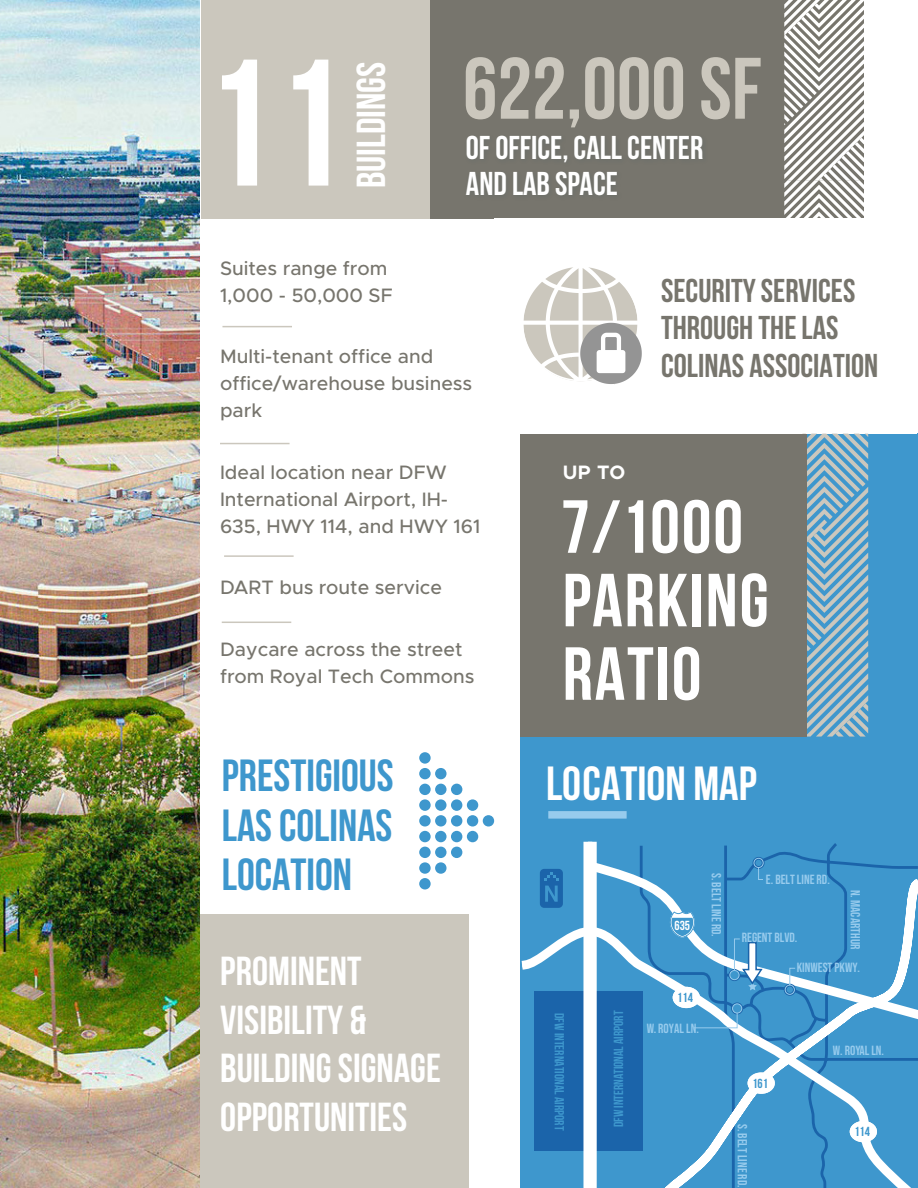
<style>
.page{position:relative;width:918px;height:1188px;background:#fff}
.page>*{position:absolute;margin:0;border:0;box-sizing:border-box;transform-origin:0 0}
.t1{font:700 180px "Bebas Neue";color:#fff}
.t2{font:700 87px "Bebas Neue";color:#cbc7bd}
.t3{font:700 75px "Bebas Neue";letter-spacing:.025em;color:#fff}
.t4{font:700 47.85px "Bebas Neue";color:#fff}
.t5{font:700 45px "Bebas Neue";color:#3e97cd}
.t6{font:700 40.5px "Bebas Neue";color:#fff}
.t7{font:700 33px/37.5px "Bebas Neue";color:#77756d}
.t8{font:700 33px "Bebas Neue";color:#fff}
.t9{font:500 19.5px/27px "Metropolis";color:#77756d}
.t10{font:700 19.5px "Metropolis";color:#fff}
.t11{font:13.2px "Bebas Neue";color:#97cbed}
.t12{font:700 13.2px "Bebas Neue";color:#3e97cd}
.t13{font:700 13.2px "Bebas Neue";color:#fff}
</style>
<div class="page">
<img style="left:0;top:0;width:200px;height:1188px">
<div style="left:430px;top:0;width:434px;height:218px;background:#77756d"></div>
<div style="left:200px;top:914px;width:294px;height:274px;background:#cbc7bd"></div>
<div style="left:469px;top:914px;width:52px;height:274px;background:#fff"></div>
<div style="left:807px;top:434px;width:111px;height:302px;background:#3e97cd"></div>
<div style="left:521px;top:737px;width:397px;height:451px;background:#3e97cd"></div>
<div style="left:201px;top:0;width:229px;height:218px;background:#cbc7bd"></div>
<svg style="left:807px;top:434px;width:61px;height:303px"></svg>
<div style="left:521px;top:434px;width:286px;height:303px;background:#77756d"></div>
<svg style="left:784px;top:0;width:80px;height:218px"></svg>
<hr style="left:222px;top:622px;width:69px;height:1px;background:#cbc7bd">
<hr style="left:224px;top:555px;width:70px;height:2px;background:#cbc7bd">
<hr style="left:220px;top:443px;width:70px;height:1px;background:#cbc7bd">
<hr style="left:222px;top:326px;width:70px;height:1px;background:#cbc7bd">
<svg style="left:520px;top:837px;width:398px;height:351px"></svg>
<div style="left:850px;top:1121px;width:27px;height:21px;background:#fff;border:2px solid #fff;border-radius:50%"></div>
<div style="left:748px;top:1073px;width:27px;height:21px;background:#fff;border:2px solid #fff;border-radius:50%"></div>
<div style="left:540px;top:869px;width:23px;height:39px;background:#1b64aa;border-radius:4px"></div>
<svg style="left:544px;top:872px;width:14px;height:30px"></svg>
<div style="left:548px;top:811px;width:79px;height:8px;background:#97cbed"></div>
<div style="left:754px;top:858px;width:9px;height:10px;background:#3e97cd;border-radius:50%"></div>
<div style="left:753px;top:857px;width:12px;height:12px;border:3px solid #1b64aa;border-radius:50%"></div>
<svg style="left:758px;top:867px;width:6px;height:13px"></svg>
<svg style="left:669px;top:910px;width:127px;height:119px"></svg>
<div style="left:733px;top:1004px;width:9px;height:9px;background:#3e97cd;border-radius:50%"></div>
<div style="left:732px;top:1003px;width:10px;height:11px;border:1px solid #97cbed;border-radius:50%"></div>
<div style="left:730px;top:970px;width:9px;height:10px;background:#3e97cd;border-radius:50%"></div>
<div style="left:729px;top:970px;width:11px;height:10px;border:1px solid #97cbed;border-radius:50%"></div>
<div style="left:754px;top:858px;width:10px;height:10px;border:1px solid #97cbed;border-radius:50%"></div>
<div style="left:419px;top:752px;width:12px;height:12px;background:#3e97cd;border-radius:50%"></div>
<div style="left:419px;top:831px;width:12px;height:11px;background:#3e97cd;border-radius:50%"></div>
<div style="left:451px;top:784px;width:11px;height:11px;background:#3e97cd;border-radius:50%"></div>
<div style="left:419px;top:799px;width:12px;height:12px;background:#3e97cd;border-radius:50%"></div>
<div style="left:451px;top:799px;width:11px;height:12px;background:#3e97cd;border-radius:50%"></div>
<div style="left:467px;top:799px;width:11px;height:12px;background:#3e97cd;border-radius:50%"></div>
<div style="left:467px;top:831px;width:11px;height:11px;background:#3e97cd;border-radius:50%"></div>
<div style="left:419px;top:847px;width:12px;height:11px;background:#3e97cd;border-radius:50%"></div>
<div style="left:419px;top:878px;width:12px;height:12px;background:#3e97cd;border-radius:50%"></div>
<div style="left:435px;top:799px;width:12px;height:12px;background:#3e97cd;border-radius:50%"></div>
<div style="left:435px;top:784px;width:12px;height:11px;background:#3e97cd;border-radius:50%"></div>
<div style="left:435px;top:831px;width:12px;height:11px;background:#3e97cd;border-radius:50%"></div>
<div style="left:451px;top:831px;width:11px;height:11px;background:#3e97cd;border-radius:50%"></div>
<div style="left:435px;top:846px;width:12px;height:12px;background:#3e97cd;border-radius:50%"></div>
<div style="left:419px;top:784px;width:12px;height:11px;background:#3e97cd;border-radius:50%"></div>
<div style="left:451px;top:847px;width:11px;height:11px;background:#3e97cd;border-radius:50%"></div>
<div style="left:419px;top:862px;width:12px;height:12px;background:#3e97cd;border-radius:50%"></div>
<div style="left:435px;top:768px;width:12px;height:11px;background:#3e97cd;border-radius:50%"></div>
<div style="left:467px;top:815px;width:11px;height:12px;background:#3e97cd;border-radius:50%"></div>
<div style="left:435px;top:862px;width:12px;height:12px;background:#3e97cd;border-radius:50%"></div>
<div style="left:419px;top:768px;width:12px;height:11px;background:#3e97cd;border-radius:50%"></div>
<div style="left:451px;top:815px;width:11px;height:12px;background:#3e97cd;border-radius:50%"></div>
<div style="left:419px;top:815px;width:12px;height:12px;background:#3e97cd;border-radius:50%"></div>
<div style="left:435px;top:815px;width:12px;height:12px;background:#3e97cd;border-radius:50%"></div>
<div style="left:483px;top:815px;width:11px;height:12px;background:#3e97cd;border-radius:50%"></div>
<svg style="left:523px;top:267px;width:119px;height:117px"></svg>
<hr style="left:917px;top:0;width:1px;height:536px;background:#fff">
<p class="t1" style="left:203px;top:25px;width:144px">11</p>
<p class="t6" style="left:349px;top:188px;width:128px;rotate:-90deg">BUILDINGS</p>
<p class="t2" style="left:463px;top:41px;width:300px">622,000 SF</p>
<p class="t8" style="left:466px;top:130px;width:239px">OF OFFICE, CALL CENTER</p>
<p class="t8" style="left:466px;top:166px;width:154px">AND LAB SPACE</p>
<p class="t9" style="left:220px;top:255px;width:169px">Suites range from</p>
<p class="t9" style="left:220px;top:282px;width:174px">1,000 - 50,000 SF</p>
<p class="t9" style="left:220px;top:343px;width:254px">Multi-tenant office and office/warehouse business park</p>
<p class="t9" style="left:220px;top:459px;width:262px">Ideal location near DFW<br>International Airport, IH-<br>635, HWY 114, and HWY 161</p>
<p class="t9" style="left:220px;top:574px;width:223px">DART bus route service</p>
<p class="t9" style="left:220px;top:636px;width:256px">Daycare across the street from Royal Tech Commons</p>
<p class="t5" style="left:222px;top:751px;width:173px">PRESTIGIOUS</p>
<p class="t5" style="left:222px;top:801px;width:172px">LAS COLINAS</p>
<p class="t5" style="left:222px;top:850px;width:132px">LOCATION</p>
<p class="t6" style="left:220px;top:949px;width:143px">PROMINENT</p>
<p class="t6" style="left:220px;top:997px;width:147px">VISIBILITY &amp;</p>
<p class="t6" style="left:220px;top:1046px;width:222px">BUILDING SIGNAGE</p>
<p class="t6" style="left:220px;top:1095px;width:188px">OPPORTUNITIES</p>
<p class="t7" style="left:661px;top:271px;width:219px">SECURITY SERVICES<br>THROUGH THE LAS<br>COLINAS ASSOCIATION</p>
<p class="t10" style="left:563px;top:460px;width:64px">UP TO</p>
<p class="t3" style="left:563px;top:486px;width:182px">7/1000</p>
<p class="t3" style="left:563px;top:559px;width:208px">PARKING</p>
<p class="t3" style="left:563px;top:633px;width:140px">RATIO</p>
<h3 class="t4" style="left:546px;top:758px;width:213px">LOCATION MAP</h3>
<p class="t13" style="left:674px;top:918px;width:17px">635</p>
<p class="t11" style="left:724px;top:873px;width:66px;rotate:90deg">S. BELT LINE RD.</p>
<p class="t11" style="left:766px;top:872px;width:65px">E. BELT LINE RD.</p>
<p class="t11" style="left:742px;top:930px;width:57px">REGENT BLVD.</p>
<p class="t11" style="left:863px;top:890px;width:61px;rotate:90deg">N. MacARTHUR</p>
<p class="t12" style="left:567px;top:1013px;width:119px;rotate:90deg">DFW INTERNATIONAL AIRPORT</p>
<p class="t12" style="left:611px;top:1127px;width:118px;rotate:-90deg">DFW INTERNATIONAL AIRPORT</p>
<p class="t12" style="left:677px;top:991px;width:17px">114</p>
<p class="t11" style="left:647px;top:1021px;width:54px">W. ROYAL LN.</p>
<p class="t12" style="left:752px;top:1076px;width:17px">161</p>
<p class="t11" style="left:750px;top:1124px;width:65px;rotate:90deg">S. BELT LINE RD.</p>
<p class="t11" style="left:797px;top:960px;width:65px">KINWEST PKWY.</p>
<p class="t11" style="left:833px;top:1043px;width:53px">W. ROYAL LN.</p>
<p class="t12" style="left:854px;top:1125px;width:17px">114</p>
</div>
